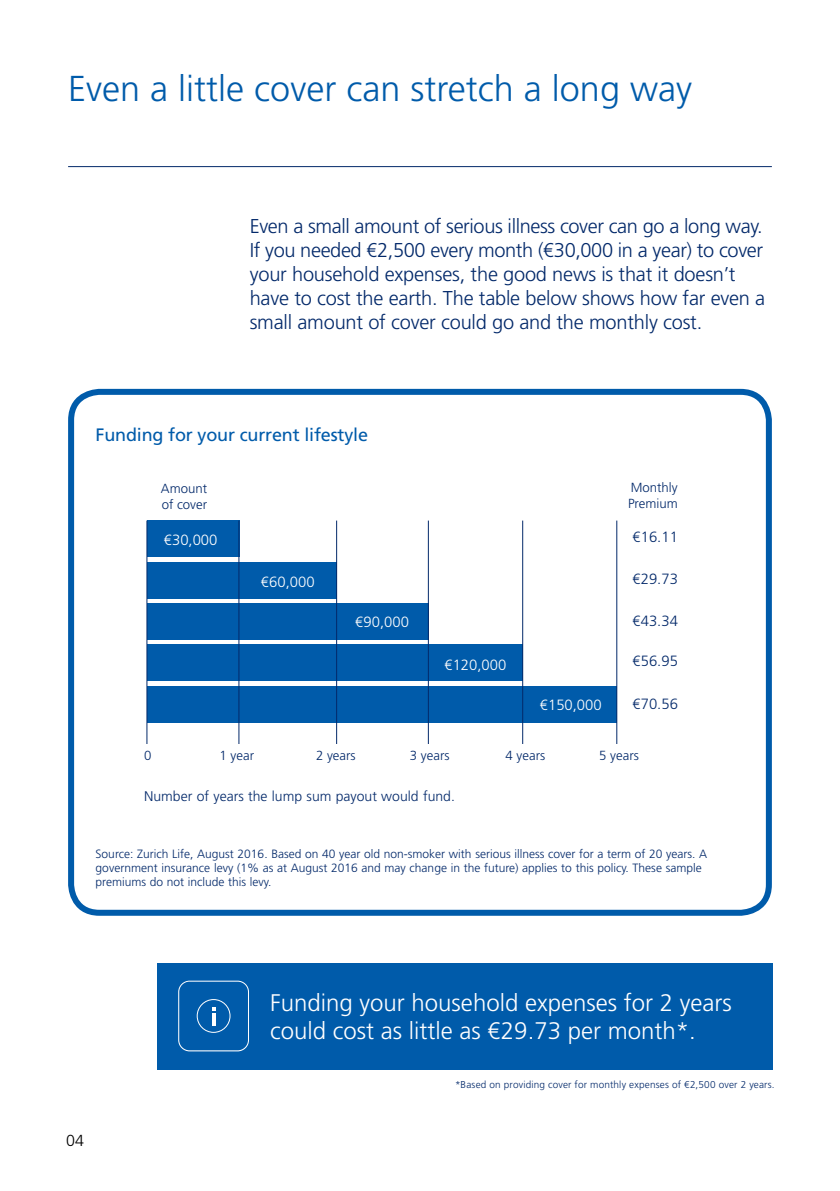
<style>
.page{position:relative;width:840px;height:1191px;background:#fff}
.page>*{position:absolute;margin:0;border:0;box-sizing:border-box;transform-origin:0 0}
.t1{font:300 36px "Frutiger";color:#005baa}
.t2{font:300 24px/28px "Frutiger";color:#fff}
.t3{font:300 20px/24px "Frutiger";letter-spacing:-.01em;color:#03296a}
.t4{font:18px "Frutiger";letter-spacing:-.01em;color:#005baa}
.t5{font:300 16px "Frutiger";color:#000}
.t6{font:300 14.8px "Frutiger";color:#fff}
.t7{font:300 14.8px "Frutiger";color:#03296a}
.t8{font:300 14px "Frutiger";color:#03296a}
.t9{font:300 13.2px/15.8px "Frutiger";color:#03296a}
.t10{font:300 12px/14px "Frutiger";color:#03296a}
.t11{font:300 10px "Frutiger";letter-spacing:.015em;color:#03296a}
</style>
<div class="page">
<hr style="left:68px;top:166px;width:703px;height:1px;background:#03296a">
<div style="left:68px;top:389px;width:703px;height:526px;border:6px solid #005baa;border-radius:28px"></div>
<div style="left:147px;top:562px;width:189px;height:36px;background:#005baa"></div>
<div style="left:147px;top:603px;width:281px;height:36px;background:#005baa"></div>
<div style="left:147px;top:644px;width:375px;height:37px;background:#005baa"></div>
<div style="left:147px;top:686px;width:469px;height:36px;background:#005baa"></div>
<div style="left:147px;top:520px;width:92px;height:37px;background:#005baa"></div>
<hr style="left:146px;top:520px;width:1px;height:224px;background:#03296a">
<hr style="left:238px;top:520px;width:1px;height:224px;background:#03296a">
<hr style="left:336px;top:520px;width:1px;height:224px;background:#03296a">
<hr style="left:427px;top:520px;width:1px;height:224px;background:#03296a">
<hr style="left:522px;top:520px;width:1px;height:224px;background:#03296a">
<hr style="left:616px;top:520px;width:1px;height:224px;background:#03296a">
<div style="left:157px;top:963px;width:615px;height:106px;background:#005baa"></div>
<svg style="left:178px;top:980px;width:71px;height:71px"></svg>
<h1 class="t1" style="left:68px;top:68px;width:625px">Even a little cover can stretch a long way</h1>
<p class="t3" style="left:249px;top:214px;width:516px">Even a small amount of serious illness cover can go a long way.<br>If you needed €2,500 every month (€30,000 in a year) to cover your household expenses, the good news is that it doesn’t have to cost the earth. The table below shows how far even a small amount of cover could go and the monthly cost.</p>
<p class="t4" style="left:96px;top:424px;width:274px">Funding for your current lifestyle</p>
<p class="t9" style="left:161px;top:481px;width:48px">Amount of cover</p>
<p class="t6" style="left:164px;top:531px;width:55px">€30,000</p>
<p class="t6" style="left:261px;top:573px;width:55px">€60,000</p>
<p class="t6" style="left:355px;top:613px;width:55px">€90,000</p>
<p class="t6" style="left:444px;top:657px;width:63px">€120,000</p>
<p class="t6" style="left:539px;top:697px;width:63px">€150,000</p>
<p class="t9" style="left:627px;top:480px;width:51px">Monthly<br>Premium</p>
<p class="t7" style="left:632px;top:528px;width:47px">€16.11</p>
<p class="t7" style="left:632px;top:570px;width:47px">€29.73</p>
<p class="t7" style="left:632px;top:612px;width:47px">€43.34</p>
<p class="t7" style="left:632px;top:652px;width:47px">€56.95</p>
<p class="t7" style="left:632px;top:696px;width:47px">€70.56</p>
<p class="t9" style="left:144px;top:748px;width:9px">0</p>
<p class="t9" style="left:219px;top:748px;width:36px">1 year</p>
<p class="t9" style="left:316px;top:748px;width:41px">2 years</p>
<p class="t9" style="left:409px;top:748px;width:41px">3 years</p>
<p class="t9" style="left:505px;top:748px;width:41px">4 years</p>
<p class="t9" style="left:599px;top:748px;width:41px">5 years</p>
<p class="t8" style="left:144px;top:788px;width:312px">Number of years the lump sum payout would fund.</p>
<p class="t10" style="left:96px;top:847px;width:612px">Source: Zurich Life, August 2016. Based on 40 year old non-smoker with serious illness cover for a term of 20 years. A government insurance levy (1% as at August 2016 and may change in the future) applies to this policy. These sample premiums do not include this levy.</p>
<p class="t2" style="left:270px;top:989px;width:463px">Funding your household expenses for 2 years could cost as little as €29.73 per month*.</p>
<p class="t5" style="left:66px;top:1131px;width:19px">04</p>
<p class="t11" style="left:455px;top:1079px;width:321px">*Based on providing cover for monthly expenses of €2,500 over 2 years.</p>
</div>
